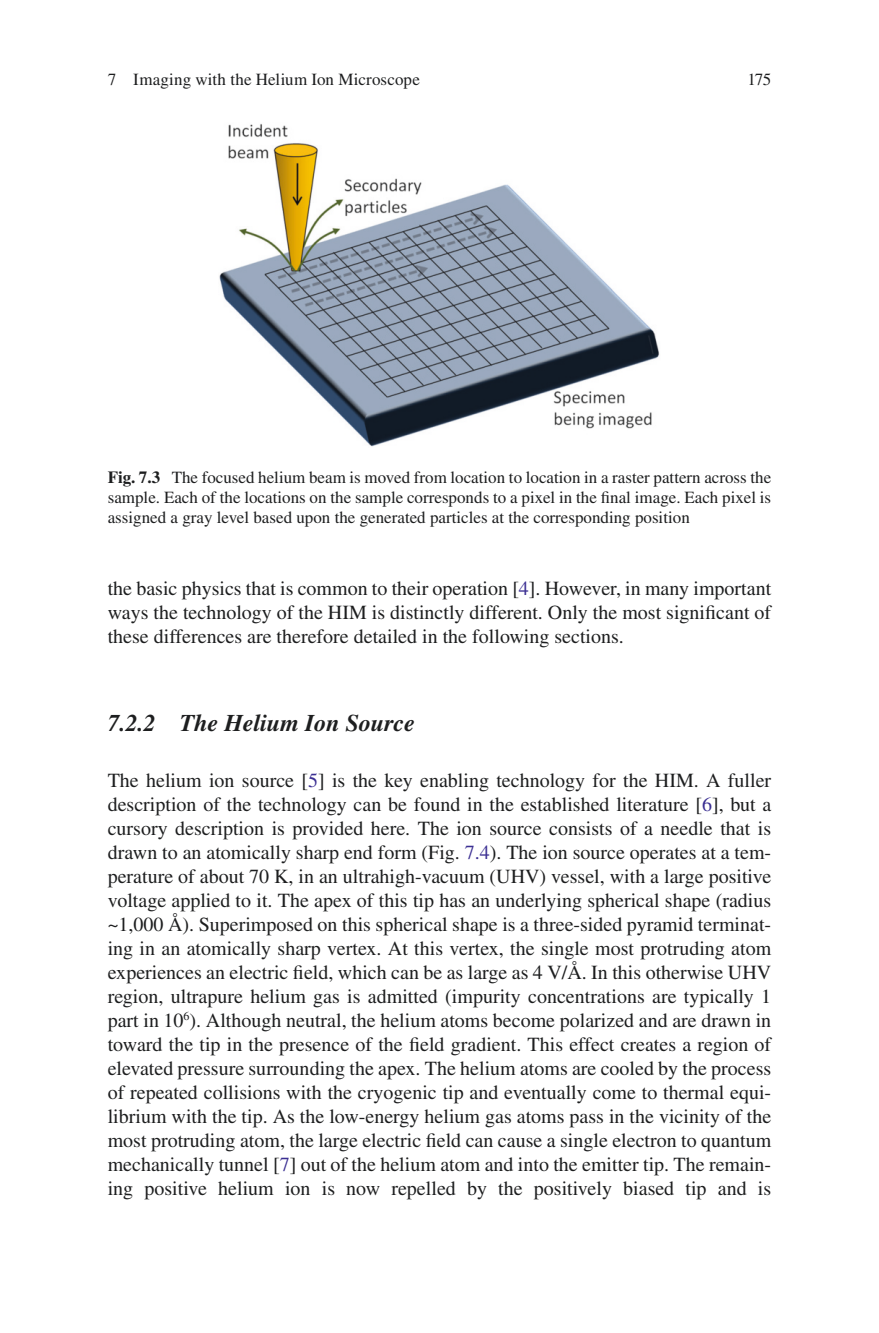
<style>
.page{position:relative;width:879px;height:1333px;background:#fff}
.page>*{position:absolute;margin:0;border:0;box-sizing:border-box;transform-origin:0 0}
.t1{font:italic 700 24px "Times";color:#1d1e1f}
.t2{font:20px/24px "Times";color:#1d1e1f;text-align:justify}
.t3{font:17px/20px "Times";color:#1d1e1f;text-align:justify}
.s1{font-weight:700}
.s2{color:#3b2f92}
</style>
<div class="page">
<img style="left:219px;top:124px;width:441px;height:323px">
<p class="t3" style="left:108px;top:71px;width:314px">7 Imaging with the Helium Ion Microscope</p>
<p class="t3" style="left:747px;top:71px;width:25px">175</p>
<p class="t3" style="left:108px;top:468px;width:665px"><span class="s1">Fig. 7.3</span> The focused helium beam is moved from location to location in a raster pattern across the sample. Each of the locations on the sample corresponds to a pixel in the final image. Each pixel is assigned a gray level based upon the generated particles at the corresponding position</p>
<p class="t2" style="left:108px;top:577px;width:665px">the basic physics that is common to their operation [ <span class="s2">4</span> ]. However, in many important ways the technology of the HIM is distinctly different. Only the most significant of these differences are therefore detailed in the following sections.</p>
<p class="t1" style="left:108px;top:713px;width:309px">7.2.2 The Helium Ion Source</p>
<p class="t2" style="left:108px;top:769px;width:665px">The helium ion source [ <span class="s2">5</span> ] is the key enabling technology for the HIM. A fuller description of the technology can be found in the established literature [ <span class="s2">6</span> ], but a cursory description is provided here. The ion source consists of a needle that is drawn to an atomically sharp end form (Fig. <span class="s2">7.4</span> ). The ion source operates at a tem&shy;perature of about 70 K, in an ultrahigh-vacuum (UHV) vessel, with a large positive voltage applied to it. The apex of this tip has an underlying spherical shape (radius ~1,000 Å). Superimposed on this spherical shape is a three-sided pyramid terminat&shy;ing in an atomically sharp vertex. At this vertex, the single most protruding atom experiences an electric field, which can be as large as 4 V/Å. In this otherwise UHV region, ultrapure helium gas is admitted (impurity concentrations are typically 1 part in 10 <sup>6</sup> ). Although neutral, the helium atoms become polarized and are drawn in toward the tip in the presence of the field gradient. This effect creates a region of elevated pressure surrounding the apex. The helium atoms are cooled by the process of repeated collisions with the cryogenic tip and eventually come to thermal equi&shy;librium with the tip. As the low-energy helium gas atoms pass in the vicinity of the most protruding atom, the large electric field can cause a single electron to quantum mechanically tunnel [ <span class="s2">7</span> ] out of the helium atom and into the emitter tip. The remain&shy;ing positive helium ion is now repelled by the positively biased tip and is</p>
</div>
